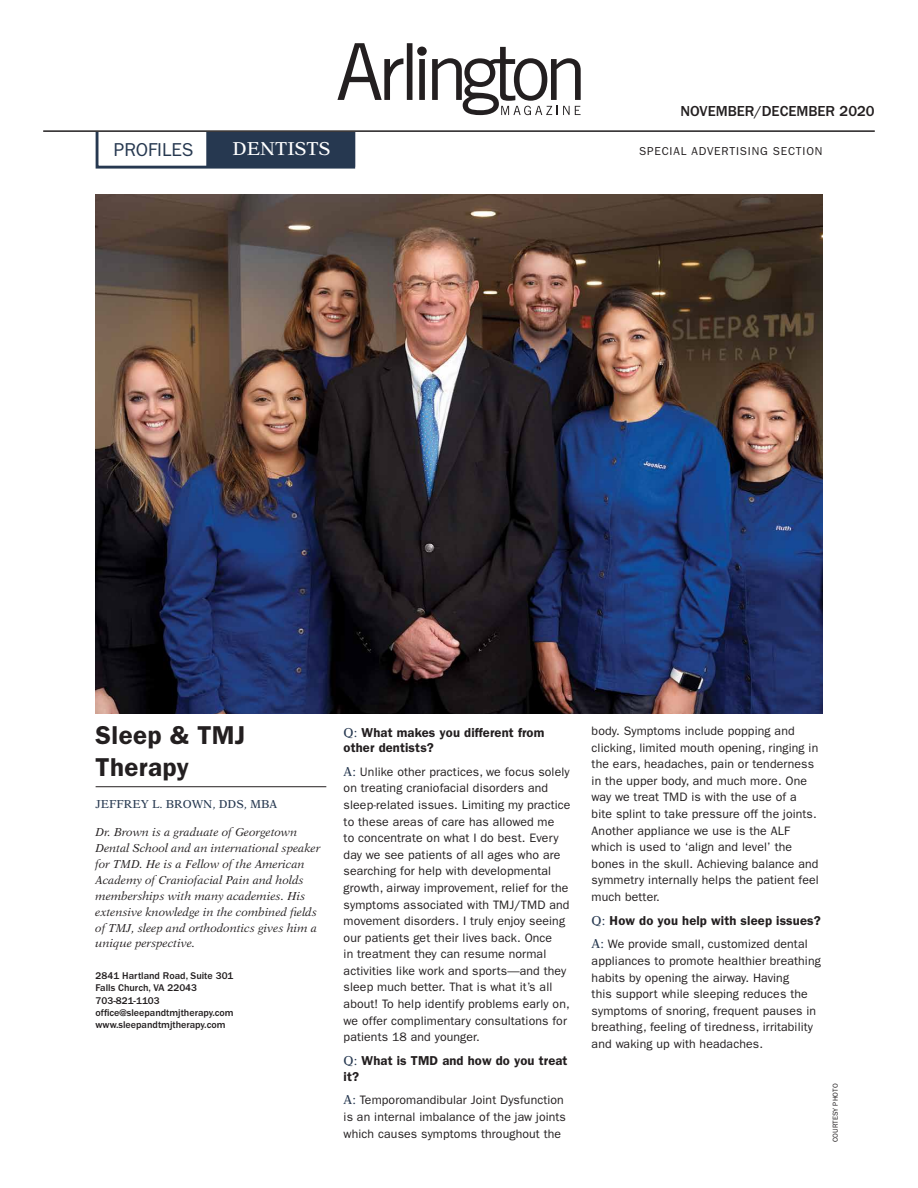
<style>
.page{position:relative;width:918px;height:1188px;background:#fff}
.page>*{position:absolute;margin:0;border:0;box-sizing:border-box;transform-origin:0 0}
.t1{font:600 25.95px/31.7px "ITC Franklin Gothic Std";letter-spacing:.015em;color:#231f20}
.t2{font:18.75px "ITC Franklin Gothic Std";color:#263850}
.t3{font:18.75px "New Aster LT Std";color:#fff}
.t4{font:500 15px "ITC Franklin Gothic Std";color:#231f20}
.t5{font:600 13.05px/15.6px "ITC Franklin Gothic Std";letter-spacing:.01em;color:#231f20}
.t6{font:12.3px/16.6px "ITC Franklin Gothic Std";letter-spacing:.01em;color:#231f20}
.t7{font:italic 11.55px/15.9px "New Aster LT Std";color:#231f20}
.t8{font:11.55px "ITC Franklin Gothic Std";letter-spacing:.07em;color:#231f20}
.t9{font:11.55px "New Aster LT Std";color:#263850}
.t10{font:500 10.05px/12.3px "ITC Franklin Gothic Std";color:#231f20}
.t11{font:7.2px "ITC Franklin Gothic Std";color:#231f20}
.s1{font-family:"New Aster LT Std";font-weight:400;color:#263850}
.s2{font-family:"New Aster LT Std";font-size:13.05px;color:#263850}
</style>
<div class="page">
<img style="left:96px;top:195px;width:726px;height:519px">
<hr style="left:96px;top:786px;width:230px;height:1px;background:#231f20">
<svg style="left:96px;top:43px;width:485px;height:126px"></svg>
<hr style="left:43px;top:130px;width:832px;height:2px;background:#231f20">
<p class="t4" style="left:681px;top:103px;width:196px">NOVEMBER/DECEMBER 2020</p>
<h2 class="t2" style="left:114px;top:139px;width:81px">PROFILES</h2>
<h2 class="t3" style="left:233px;top:138px;width:99px">DENTISTS</h2>
<p class="t8" style="left:639px;top:145px;width:185px">SPECIAL ADVERTISING SECTION</p>
<h1 class="t1" style="left:96px;top:720px;width:151px">Sleep &amp; TMJ<br>Therapy</h1>
<p class="t9" style="left:96px;top:797px;width:183px">JEFFREY L. BROWN, DDS, MBA</p>
<p class="t7" style="left:96px;top:825px;width:226px">Dr. Brown is a graduate of Georgetown Dental School and an international speaker for TMD. He is a Fellow of the American Academy of Craniofacial Pain and holds memberships with many academies. His extensive knowledge in the combined fields of TMJ, sleep and orthodontics gives him a unique perspective.</p>
<p class="t10" style="left:96px;top:970px;width:140px">2841 Hartland Road, Suite 301<br>Falls Church, VA 22043<br>703-821-1103 office@sleepandtmjtherapy.com www.sleepandtmjtherapy.com</p>
<p class="t5" style="left:344px;top:724px;width:202px"><span class="s1">Q:</span> What makes you different from other dentists?</p>
<p class="t6" style="left:344px;top:763px;width:228px"><span class="s2">A:</span> Unlike other practices, we focus solely on treating craniofacial disorders and sleep-related issues. Limiting my practice to these areas of care has allowed me<br>to concentrate on what I do best. Every day we see patients of all ages who are searching for help with developmental growth, airway improvement, relief for the symptoms associated with TMJ/TMD and movement disorders. I truly enjoy seeing our patients get their lives back. Once<br>in treatment they can resume normal activities like work and sports—and they sleep much better. That is what it’s all about! To help identify problems early on, we offer complimentary consultations for patients 18 and younger.</p>
<p class="t5" style="left:344px;top:1053px;width:225px"><span class="s1">Q:</span> What is TMD and how do you treat it?</p>
<p class="t6" style="left:344px;top:1092px;width:224px"><span class="s2">A:</span> Temporomandibular Joint Dysfunction is an internal imbalance of the jaw joints which causes symptoms throughout the</p>
<p class="t6" style="left:592px;top:723px;width:229px">body. Symptoms include popping and clicking, limited mouth opening, ringing in the ears, headaches, pain or tenderness in the upper body, and much more. One way we treat TMD is with the use of a bite splint to take pressure off the joints.<br>Another appliance we use is the ALF which is used to ‘align and level’ the bones in the skull. Achieving balance and symmetry internally helps the patient feel much better.</p>
<p class="t5" style="left:592px;top:912px;width:231px"><span class="s1">Q:</span> How do you help with sleep issues?</p>
<p class="t6" style="left:592px;top:936px;width:231px"><span class="s2">A:</span> We provide small, customized dental appliances to promote healthier breathing habits by opening the airway. Having<br>this support while sleeping reduces the symptoms of snoring, frequent pauses in breathing, feeling of tiredness, irritability and waking up with headaches.</p>
<p class="t11" style="left:831px;top:1142px;width:60px;rotate:-90deg">COURTESY PHOTO</p>
</div>
